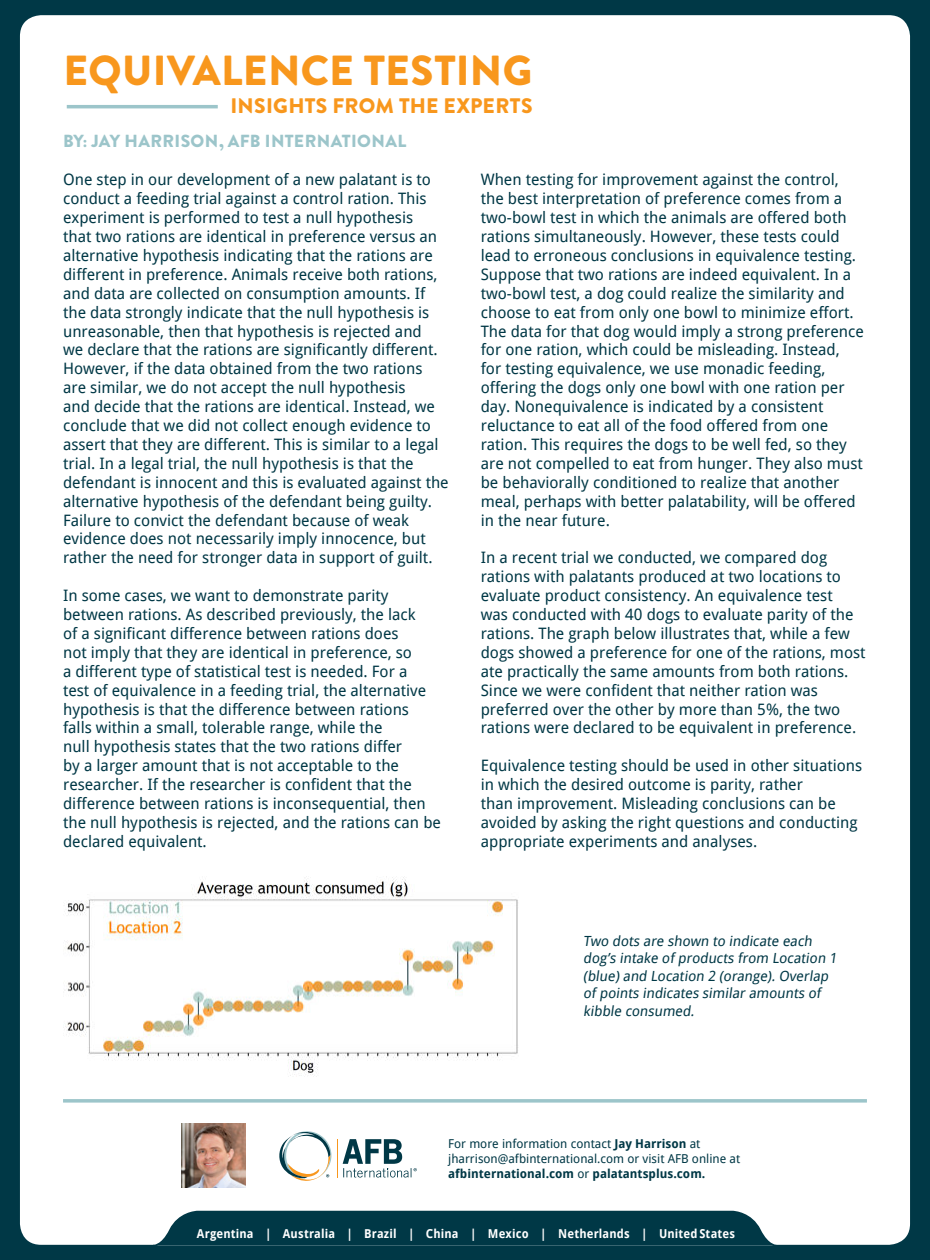
<style>
.page{position:relative;width:930px;height:1260px;background:#fff}
.page>*{position:absolute;margin:0;border:0;box-sizing:border-box;transform-origin:0 0}
.t1{font:900 42px "Brandon Grotesque";letter-spacing:.01em;color:#f8971d}
.t2{font:900 21px "Brandon Grotesque";letter-spacing:.01em;color:#f8971d}
.t3{font:900 17.5px "Brandon Grotesque";letter-spacing:.02em;color:#9cc5ca}
.t4{font:15.75px/18.9px "Droid Sans";color:#003846}
.t5{font:14px/17.5px "Droid Sans";color:#003846}
.t6{font:12.25px/14.7px "Droid Sans";color:#003846}
.t7{font:700 12.25px "Droid Sans";letter-spacing:.01em;color:#fff;scale:.95 1}
.s1{font-weight:700}
</style>
<div class="page">
<div style="left:0;top:0;width:929px;height:1260px;background:#003846"></div>
<div style="left:19px;top:14px;width:891px;height:1232px;background:#fff;border-radius:22px"></div>
<svg style="left:153px;top:1211px;width:624px;height:35px"></svg>
<hr style="left:67px;top:105px;width:151px;height:3px;background:#9cc5ca">
<svg style="left:63px;top:1099px;width:803px;height:4px;fill:#a2c8cd"></svg>
<svg style="left:279px;top:1131px;width:53px;height:50px"></svg>
<hr style="left:336px;top:1139px;width:1px;height:38px;background:#f8971d">
<svg style="left:342px;top:1139px;width:74px;height:39px"></svg>
<img style="left:63px;top:876px;width:455px;height:201px">
<img style="left:181px;top:1124px;width:64px;height:64px">
<h1 class="t1" style="left:63px;top:56px;width:470px">EQUIVALENCE TESTING</h1>
<h2 class="t2" style="left:230px;top:98px;width:303px">INSIGHTS FROM THE EXPERTS</h2>
<p class="t3" style="left:63px;top:135px;width:344px">BY: JAY HARRISON, AFB INTERNATIONAL</p>
<p class="t4" style="left:63px;top:172px;width:387px">One step in our development of a new palatant is to conduct a feeding trial against a control ration. This experiment is performed to test a null hypothesis<br>that two rations are identical in preference versus an alternative hypothesis indicating that the rations are different in preference. Animals receive both rations, and data are collected on consumption amounts. If the data strongly indicate that the null hypothesis is unreasonable, then that hypothesis is rejected and<br>we declare that the rations are significantly different.<br>However, if the data obtained from the two rations are similar, we do not accept the null hypothesis<br>and decide that the rations are identical. Instead, we conclude that we did not collect enough evidence to assert that they are different. This is similar to a legal trial. In a legal trial, the null hypothesis is that the defendant is innocent and this is evaluated against the alternative hypothesis of the defendant being guilty.<br>Failure to convict the defendant because of weak evidence does not necessarily imply innocence, but rather the need for stronger data in support of guilt.</p>
<p class="t4" style="left:63px;top:588px;width:379px">In some cases, we want to demonstrate parity between rations. As described previously, the lack<br>of a significant difference between rations does<br>not imply that they are identical in preference, so<br>a different type of statistical test is needed. For a<br>test of equivalence in a feeding trial, the alternative hypothesis is that the difference between rations falls within a small, tolerable range, while the<br>null hypothesis states that the two rations differ<br>by a larger amount that is not acceptable to the researcher. If the researcher is confident that the difference between rations is inconsequential, then the null hypothesis is rejected, and the rations can be declared equivalent.</p>
<p class="t4" style="left:480px;top:172px;width:384px">When testing for improvement against the control, the best interpretation of preference comes from a two-bowl test in which the animals are offered both rations simultaneously. However, these tests could lead to erroneous conclusions in equivalence testing.<br>Suppose that two rations are indeed equivalent. In a two-bowl test, a dog could realize the similarity and choose to eat from only one bowl to minimize effort.<br>The data for that dog would imply a strong preference for one ration, which could be misleading. Instead, for testing equivalence, we use monadic feeding, offering the dogs only one bowl with one ration per day. Nonequivalence is indicated by a consistent reluctance to eat all of the food offered from one ration. This requires the dogs to be well fed, so they are not compelled to eat from hunger. They also must be behaviorally conditioned to realize that another meal, perhaps with better palatability, will be offered in the near future.</p>
<p class="t4" style="left:480px;top:550px;width:386px">In a recent trial we conducted, we compared dog rations with palatants produced at two locations to evaluate product consistency. An equivalence test<br>was conducted with 40 dogs to evaluate parity of the rations. The graph below illustrates that, while a few dogs showed a preference for one of the rations, most ate practically the same amounts from both rations.<br>Since we were confident that neither ration was preferred over the other by more than 5%, the two rations were declared to be equivalent in preference.</p>
<p class="t4" style="left:480px;top:758px;width:383px">Equivalence testing should be used in other situations in which the desired outcome is parity, rather<br>than improvement. Misleading conclusions can be avoided by asking the right questions and conducting appropriate experiments and analyses.</p>
<p class="t5" style="left:583px;top:933px;width:257px">Two dots are shown to indicate each dog’s intake of products from Location 1 (blue) and Location 2 (orange). Overlap of points indicates similar amounts of kibble consumed.</p>
<p class="t6" style="left:448px;top:1138px;width:293px">For more information contact <span class="s1">Jay Harrison</span> at jharrison@afbinternational.com or visit AFB online at <span class="s1">afbinternational.com</span> or <span class="s1">palatantsplus.com.</span></p>
<p class="t7" style="left:197px;top:1229px;width:568px">Argentina | Australia | Brazil | China | Mexico | Netherlands | United States</p>
</div>
